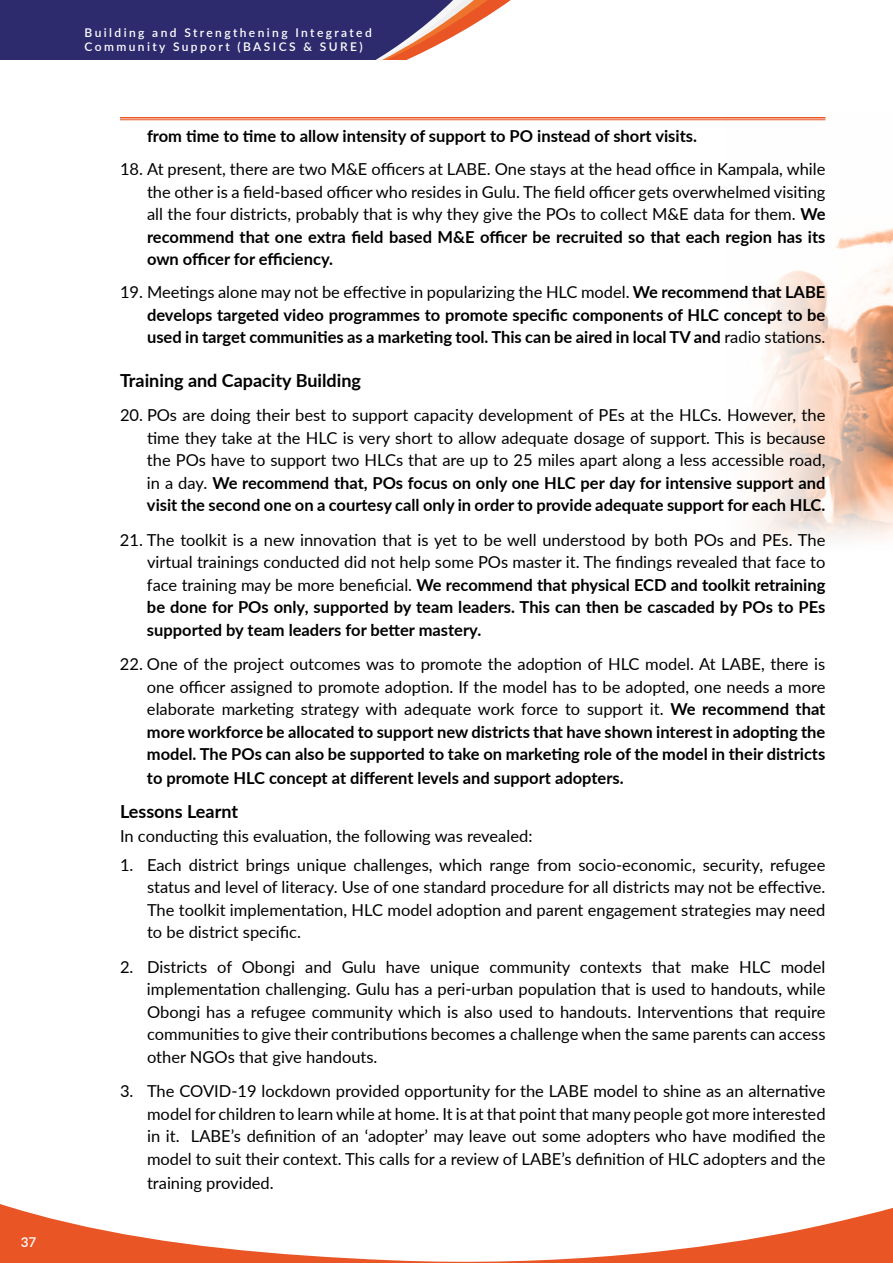
<style>
.page{position:relative;width:893px;height:1263px;background:#fff}
.page>*{position:absolute;margin:0;border:0;box-sizing:border-box;transform-origin:0 0}
.t1{font:700 18px "Lato";color:#000}
.t2{font:16.5px/22.5px "Lato";color:#000;text-align:justify}
.t3{font:700 16.5px/22.5px "Lato";color:#000;text-align:justify}
.t4{font:600 13.5px "Lato";color:#fff}
.t5{font:600 12px/14.4px "Lato";letter-spacing:.2em;color:#fff}
.s1{font-weight:700}
.s2{font-weight:400}
</style>
<div class="page">
<svg style="left:0;top:0;width:511px;height:60px;background:#50467a"></svg>
<svg style="left:0;top:1204px;width:893px;height:59px"></svg>
<img style="left:711px;top:117px;width:182px;height:421px">
<hr style="left:120px;top:117px;width:705px;height:2px;background:#e95526">
<hr style="left:120px;top:119px;width:705px;height:1px;background:#e95526">
<p class="t4" style="left:21px;top:1232px;width:17px">37</p>
<p class="t5" style="left:85px;top:25px;width:289px">Building and Strengthening Integrated<br>Community Support (BASICS &amp; SURE)</p>
<p class="t3" style="left:147px;top:124px;width:551px">from time to time to allow intensity of support to PO instead of short visits.</p>
<p class="t2" style="left:147px;top:157px;width:680px;text-indent:-27px">18. At present, there are two M&amp;E officers at LABE. One stays at the head office in Kampala, while the other is a field-based officer who resides in Gulu. The field officer gets overwhelmed visiting all the four districts, probably that is why they give the POs to collect M&amp;E data for them. <span class="s1">We recommend that one extra field based M&amp;E officer be recruited so that each region has its own officer for efficiency.</span></p>
<p class="t3" style="left:147px;top:280px;width:680px;text-indent:-27px"><span class="s2">19. Meetings alone may not be effective in popularizing the HLC model.</span> We recommend that LABE develops targeted video programmes to promote specific components of HLC concept to be used in target communities as a marketing tool. This can be aired in local TV and <span class="s2">radio stations.</span></p>
<p class="t1" style="left:120px;top:367px;width:242px">Training and Capacity Building</p>
<p class="t2" style="left:147px;top:403px;width:680px;text-indent:-27px">20. POs are doing their best to support capacity development of PEs at the HLCs. However, the time they take at the HLC is very short to allow adequate dosage of support. This is because the POs have to support two HLCs that are up to 25 miles apart along a less accessible road, in a day. <span class="s1">We recommend that, POs focus on only one HLC per day for intensive support and visit the second one on a courtesy call only in order to provide adequate support for each HLC.</span></p>
<p class="t2" style="left:147px;top:528px;width:680px;text-indent:-27px">21. The toolkit is a new innovation that is yet to be well understood by both POs and PEs. The virtual trainings conducted did not help some POs master it. The findings revealed that face to face training may be more beneficial. <span class="s1">We recommend that physical ECD and toolkit retraining be done for POs only, supported by team leaders. This can then be cascaded by POs to PEs supported by team leaders for better mastery.</span></p>
<p class="t2" style="left:147px;top:652px;width:680px;text-indent:-27px">22. One of the project outcomes was to promote the adoption of HLC model. At LABE, there is one officer assigned to promote adoption. If the model has to be adopted, one needs a more elaborate marketing strategy with adequate work force to support it. <span class="s1">We recommend that more workforce be allocated to support new districts that have shown interest in adopting the model. The POs can also be supported to take on marketing role of the model in their districts</span></p>
<p class="t3" style="left:147px;top:766px;width:478px">to promote HLC concept at different levels and support adopters.</p>
<p class="t1" style="left:120px;top:798px;width:120px">Lessons Learnt</p>
<p class="t2" style="left:120px;top:824px;width:414px">In conducting this evaluation, the following was revealed:</p>
<p class="t2" style="left:147px;top:853px;width:680px;text-indent:-27px">1. Each district brings unique challenges, which range from socio-economic, security, refugee status and level of literacy. Use of one standard procedure for all districts may not be effective.<br>The toolkit implementation, HLC model adoption and parent engagement strategies may need to be district specific.</p>
<p class="t2" style="left:147px;top:955px;width:680px;text-indent:-27px">2. Districts of Obongi and Gulu have unique community contexts that make HLC model implementation challenging. Gulu has a peri-urban population that is used to handouts, while Obongi has a refugee community which is also used to handouts. Interventions that require communities to give their contributions becomes a challenge when the same parents can access other NGOs that give handouts.</p>
<p class="t2" style="left:147px;top:1079px;width:680px;text-indent:-27px">3. The COVID-19 lockdown provided opportunity for the LABE model to shine as an alternative model for children to learn while at home. It is at that point that many people got more interested in it. LABE’s definition of an ‘adopter’ may leave out some adopters who have modified the model to suit their context. This calls for a review of LABE’s definition of HLC adopters and the</p>
<p class="t2" style="left:147px;top:1171px;width:128px">training provided.</p>
</div>
